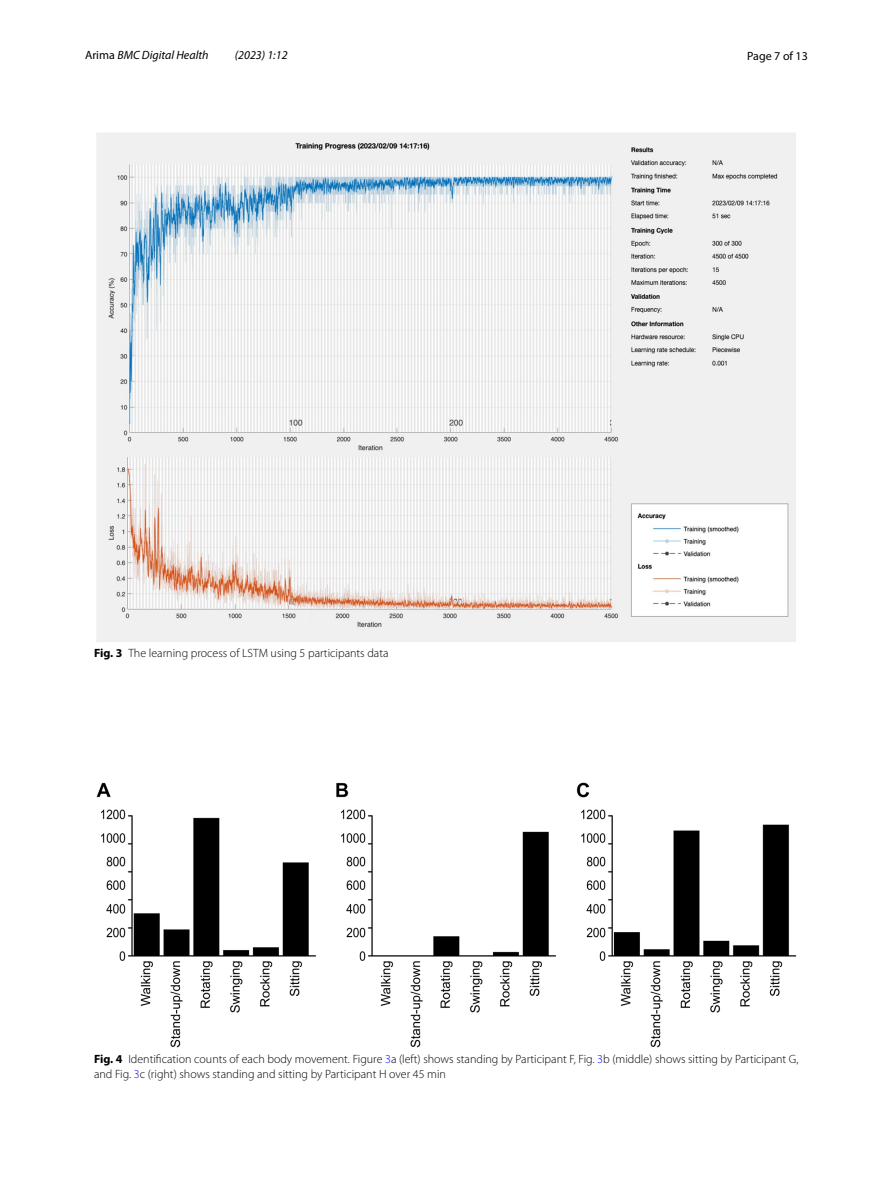
<style>
.page{position:relative;width:893px;height:1187px;background:#fff}
.page>*{position:absolute;margin:0;border:0;box-sizing:border-box;transform-origin:0 0}
.t1{font:300 12px/15px "Myriad Pro";color:#000}
.t2{font:italic 12px "Myriad Pro";color:#000}
.t3{font:12px "Myriad Pro";color:#000}
.s1{font-style:normal}
.s2{font-weight:700}
.s3{color:#00f}
</style>
<div class="page">
<img style="left:96px;top:133px;width:700px;height:509px">
<img style="left:96px;top:782px;width:701px;height:265px">
<p class="t2" style="left:85px;top:48px;width:125px"><span class="s1">Arima</span> BMC Digital Health</p>
<p class="t2" style="left:235px;top:48px;width:54px">(2023) 1:12</p>
<p class="t3" style="left:747px;top:48px;width:62px">Page 7 of 13</p>
<p class="t1" style="left:94px;top:646px;width:296px"><span class="s2">Fig. 3</span> The learning process of LSTM using 5 participants data</p>
<p class="t1" style="left:94px;top:1051px;width:706px"><span class="s2">Fig. 4</span> Identification counts of each body movement. Figure <span class="s3">3</span>a (left) shows standing by Participant F, Fig. <span class="s3">3</span>b (middle) shows sitting by Participant G, and Fig. <span class="s3">3</span>c (right) shows standing and sitting by Participant H over 45 min</p>
</div>
